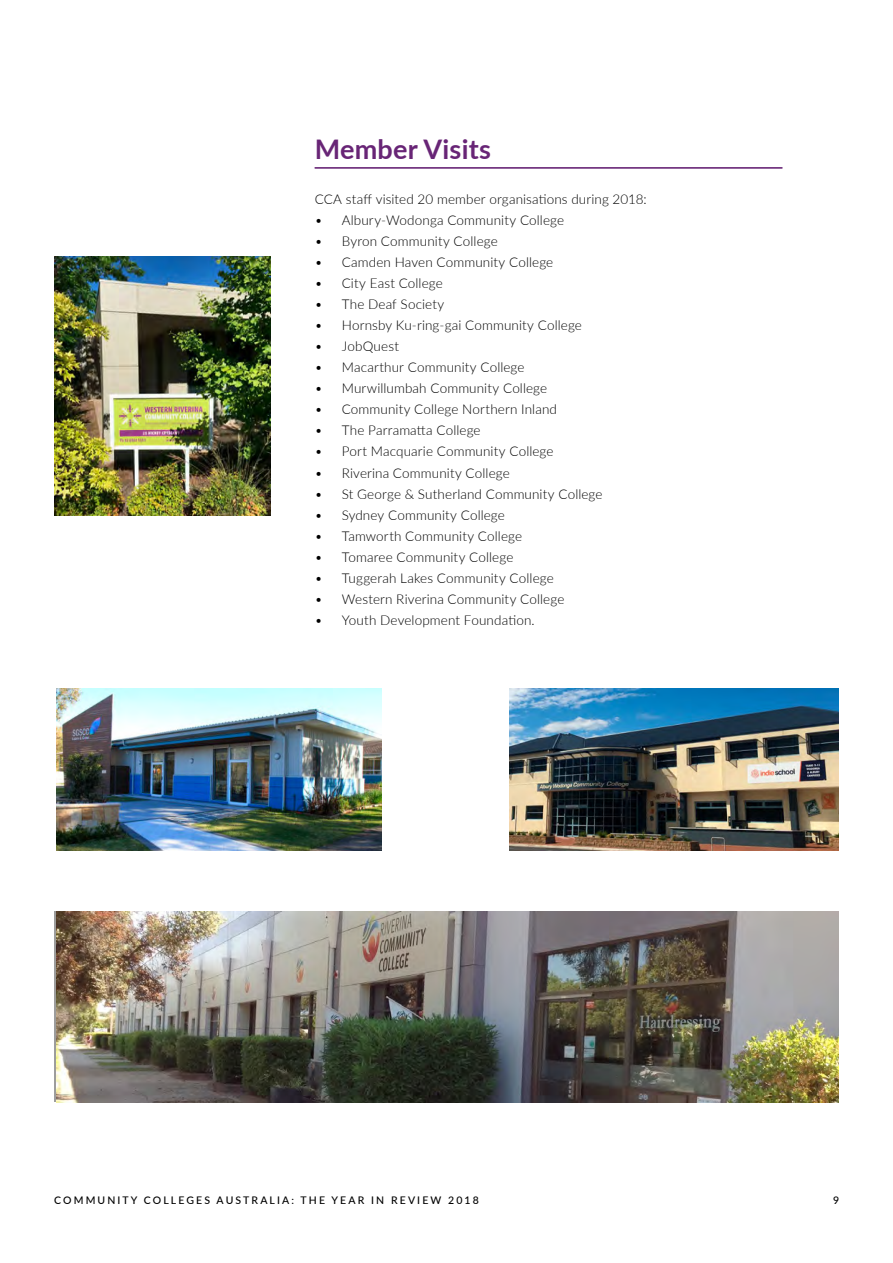
<style>
.page{position:relative;width:893px;height:1263px;background:#fff}
.page>*{position:absolute;margin:0;border:0;box-sizing:border-box;transform-origin:0 0}
.t1{font:700 27px "Lato";letter-spacing:.01em;color:#682576}
.t2{font:300 13.5px "Lato";letter-spacing:.01em;color:#000}
.t3{font:500 10.5px "Lato";letter-spacing:.2em;color:#000}
</style>
<div class="page">
<img style="left:54px;top:256px;width:216px;height:259px">
<img style="left:509px;top:689px;width:330px;height:162px">
<img style="left:57px;top:689px;width:324px;height:162px">
<img style="left:57px;top:911px;width:782px;height:191px">
<hr style="left:315px;top:167px;width:467px;height:1px;background:#682576">
<hr style="left:315px;top:168px;width:467px;height:1px;background:#682576">
<h1 class="t1" style="left:315px;top:129px;width:178px">Member Visits</h1>
<p class="t2" style="left:315px;top:190px;width:334px">CCA staff visited 20 member organisations during 2018:</p>
<p class="t2" style="left:315px;top:211px;width:251px">• Albury-Wodonga Community College</p>
<p class="t2" style="left:315px;top:232px;width:185px">• Byron Community College</p>
<p class="t2" style="left:315px;top:253px;width:240px">• Camden Haven Community College</p>
<p class="t2" style="left:315px;top:274px;width:130px">• City East College</p>
<p class="t2" style="left:315px;top:295px;width:131px">• The Deaf Society</p>
<p class="t2" style="left:315px;top:316px;width:269px">• Hornsby Ku-ring-gai Community College</p>
<p class="t2" style="left:315px;top:337px;width:86px">• JobQuest</p>
<p class="t2" style="left:315px;top:358px;width:211px">• Macarthur Community College</p>
<p class="t2" style="left:315px;top:379px;width:234px">• Murwillumbah Community College</p>
<p class="t2" style="left:315px;top:400px;width:244px">• Community College Northern Inland</p>
<p class="t2" style="left:315px;top:421px;width:167px">• The Parramatta College</p>
<p class="t2" style="left:315px;top:442px;width:240px">• Port Macquarie Community College</p>
<p class="t2" style="left:315px;top:463px;width:197px">• Riverina Community College</p>
<p class="t2" style="left:315px;top:484px;width:289px">• St George &amp; Sutherland Community College</p>
<p class="t2" style="left:315px;top:505px;width:192px">• Sydney Community College</p>
<p class="t2" style="left:315px;top:526px;width:209px">• Tamworth Community College</p>
<p class="t2" style="left:315px;top:547px;width:200px">• Tomaree Community College</p>
<p class="t2" style="left:315px;top:568px;width:241px">• Tuggerah Lakes Community College</p>
<p class="t2" style="left:315px;top:589px;width:251px">• Western Riverina Community College</p>
<p class="t2" style="left:315px;top:610px;width:222px">• Youth Development Foundation.</p>
<p class="t3" style="left:54px;top:1193px;width:426px">COMMUNITY COLLEGES AUSTRALIA: THE YEAR IN REVIEW 2018</p>
<p class="t3" style="left:833px;top:1193px;width:8px">9</p>
</div>
